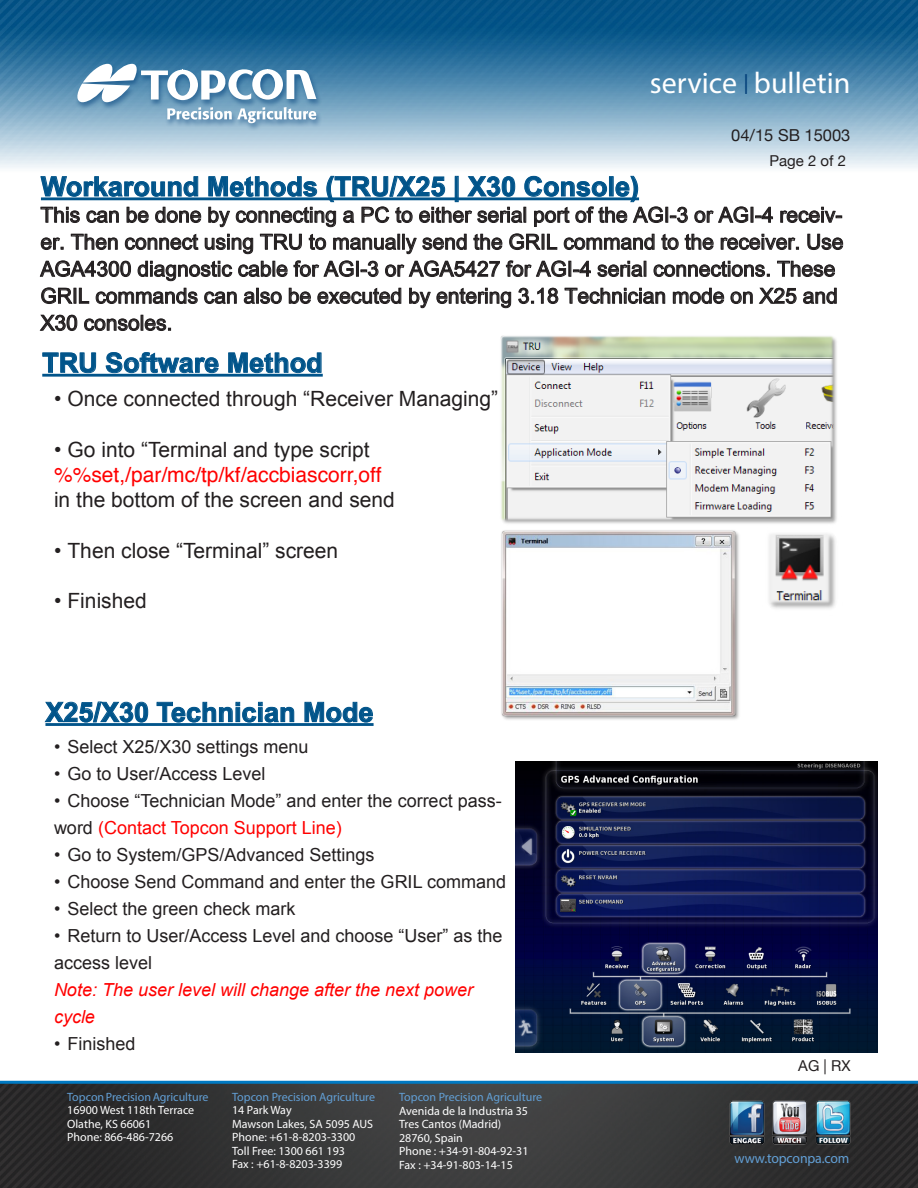
<style>
.page{position:relative;width:918px;height:1188px;background:#fff}
.page>*{position:absolute;margin:0;border:0;box-sizing:border-box;transform-origin:0 0}
.t1{font:30px "Myriad Pro";color:#fff}
.t2{font:700 27px "Arial";color:#01548a}
.t3{font:21px/27px "Arial";color:#231f20}
.t4{font:21px "Helvetica";color:#f00}
.t5{font:18px/27px "Arial";color:#231f20}
.t6{font:italic 18px/27px "Arial";color:#f00}
.t7{font:16.5px "Helvetica Neue";color:#231f20}
.t8{font:15px "Helvetica Neue";color:#231f20}
.t9{font:14.25px "Myriad Pro";letter-spacing:-.01em;color:#629fd5}
.t10{font:12px/13.5px "Myriad Pro";color:#fff}
.t11{font:12px "Myriad Pro";color:#629fd5}
.s1{font-size:19.8px;color:#003d78}
.s2{color:#f00}
</style>
<div class="page">
<img style="left:0;top:1084px;width:918px;height:104px">
<img style="left:725px;top:1098px;width:130px;height:50px">
<hr style="left:0;top:1081px;width:918px;height:3px;background:#0079c2">
<img style="left:0;top:0;width:918px;height:301px">
<div style="left:74px;top:64px;width:248px;height:68px;background:#003d78;opacity:.5"></div>
<svg style="left:76px;top:64px;width:240px;height:59px"></svg>
<hr style="left:41px;top:197px;width:598px;height:3px;background:#01548a">
<svg style="left:40px;top:176px;width:158px;height:21px"></svg>
<svg style="left:40px;top:207px;width:40px;height:16px"></svg>
<svg style="left:86px;top:210px;width:33px;height:13px"></svg>
<svg style="left:126px;top:207px;width:23px;height:16px"></svg>
<svg style="left:155px;top:207px;width:46px;height:16px"></svg>
<svg style="left:208px;top:176px;width:480px;height:51px"></svg>
<svg style="left:694px;top:206px;width:79px;height:17px"></svg>
<svg style="left:780px;top:207px;width:62px;height:16px"></svg>
<svg style="left:41px;top:237px;width:22px;height:13px"></svg>
<svg style="left:71px;top:234px;width:47px;height:16px"></svg>
<svg style="left:125px;top:234px;width:74px;height:16px"></svg>
<svg style="left:205px;top:234px;width:48px;height:20px"></svg>
<svg style="left:260px;top:234px;width:42px;height:16px"></svg>
<svg style="left:309px;top:234px;width:17px;height:16px"></svg>
<svg style="left:333px;top:234px;width:134px;height:20px"></svg>
<svg style="left:473px;top:234px;width:30px;height:16px"></svg>
<svg style="left:509px;top:233px;width:146px;height:17px"></svg>
<svg style="left:661px;top:234px;width:53px;height:16px"></svg>
<svg style="left:720px;top:234px;width:79px;height:16px"></svg>
<svg style="left:807px;top:234px;width:36px;height:16px"></svg>
<svg style="left:40px;top:260px;width:91px;height:17px"></svg>
<svg style="left:137px;top:260px;width:242px;height:21px"></svg>
<svg style="left:385px;top:260px;width:115px;height:17px"></svg>
<svg style="left:506px;top:260px;width:85px;height:17px"></svg>
<svg style="left:597px;top:261px;width:49px;height:16px"></svg>
<svg style="left:653px;top:261px;width:116px;height:16px"></svg>
<svg style="left:777px;top:261px;width:58px;height:16px"></svg>
<svg style="left:41px;top:287px;width:157px;height:17px"></svg>
<svg style="left:204px;top:291px;width:33px;height:13px"></svg>
<svg style="left:244px;top:288px;width:38px;height:16px"></svg>
<svg style="left:289px;top:288px;width:22px;height:16px"></svg>
<svg style="left:317px;top:288px;width:85px;height:16px"></svg>
<svg style="left:409px;top:288px;width:102px;height:20px"></svg>
<svg style="left:518px;top:287px;width:147px;height:17px"></svg>
<svg style="left:673px;top:288px;width:51px;height:16px"></svg>
<svg style="left:730px;top:291px;width:23px;height:13px"></svg>
<svg style="left:759px;top:287px;width:38px;height:17px"></svg>
<svg style="left:803px;top:288px;width:34px;height:16px"></svg>
<svg style="left:40px;top:314px;width:38px;height:17px"></svg>
<svg style="left:84px;top:315px;width:87px;height:16px"></svg>
<hr style="left:42px;top:374px;width:281px;height:3px;background:#01548a">
<svg style="left:42px;top:352px;width:54px;height:21px"></svg>
<svg style="left:105px;top:352px;width:114px;height:21px"></svg>
<svg style="left:228px;top:352px;width:94px;height:21px"></svg>
<img style="left:500px;top:335px;width:337px;height:189px">
<img style="left:769px;top:534px;width:67px;height:75px">
<img style="left:501px;top:530px;width:238px;height:190px">
<hr style="left:45px;top:723px;width:329px;height:3px;background:#01548a">
<svg style="left:45px;top:701px;width:103px;height:22px"></svg>
<svg style="left:156px;top:702px;width:139px;height:21px"></svg>
<svg style="left:304px;top:702px;width:69px;height:21px"></svg>
<img style="left:516px;top:761px;width:362px;height:292px">
<h1 class="t1" style="left:650px;top:64px;width:202px">service <span class="s1">|</span> bulletin</h1>
<p class="t7" style="left:731px;top:123px;width:121px">04/15 SB 15003</p>
<p class="t8" style="left:770px;top:150px;width:78px">Page 2 of 2</p>
<p class="t2" style="left:41px;top:169px;width:600px">Workaround Methods (TRU/X25 | X30 Console)</p>
<p class="t3" style="left:40px;top:202px;width:804px">This can be done by connecting a PC to either serial port of the AGI-3 or AGI-4 receiv&shy;er. Then connect using TRU to manually send the GRIL command to the receiver. Use AGA4300 diagnostic cable for AGI-3 or AGA5427 for AGI-4 serial connections. These GRIL commands can also be executed by entering 3.18 Technician mode on X25 and X30 consoles.</p>
<p class="t2" style="left:42px;top:345px;width:282px">TRU Software Method</p>
<p class="t3" style="left:54px;top:386px;width:446px">• Once connected through “Receiver Managing”</p>
<p class="t3" style="left:54px;top:436px;width:317px">• Go into “Terminal and type script</p>
<p class="t4" style="left:54px;top:458px;width:329px">%%set,/par/mc/tp/kf/accbiascorr,off</p>
<p class="t3" style="left:54px;top:487px;width:342px">in the bottom of the screen and send</p>
<p class="t3" style="left:54px;top:537px;width:286px">• Then close “Terminal” screen</p>
<p class="t3" style="left:54px;top:587px;width:94px">• Finished</p>
<p class="t2" style="left:45px;top:694px;width:330px">X25/X30 Technician Mode</p>
<p class="t5" style="left:54px;top:733px;width:256px">• Select X25/X30 settings menu</p>
<p class="t5" style="left:54px;top:760px;width:213px">• Go to User/Access Level</p>
<p class="t5" style="left:54px;top:787px;width:449px">• Choose “Technician Mode” and enter the correct pass&shy;word <span class="s2">(Contact Topcon Support Line)</span></p>
<p class="t5" style="left:54px;top:841px;width:322px">• Go to System/GPS/Advanced Settings</p>
<p class="t5" style="left:54px;top:868px;width:454px">• Choose Send Command and enter the GRIL command</p>
<p class="t5" style="left:54px;top:895px;width:243px">• Select the green check mark</p>
<p class="t5" style="left:54px;top:922px;width:450px">• Return to User/Access Level and choose “User” as the access level</p>
<p class="t6" style="left:54px;top:976px;width:421px">Note: The user level will change after the next power cycle</p>
<p class="t5" style="left:54px;top:1030px;width:83px">• Finished</p>
<p class="t11" style="left:67px;top:1089px;width:143px">Topcon Precision Agriculture</p>
<p class="t10" style="left:67px;top:1103px;width:129px">16900 West 118th Terrace<br>Olathe, KS 66061<br>Phone: 866-486-7266</p>
<p class="t11" style="left:232px;top:1089px;width:145px">Topcon Precision Agriculture</p>
<p class="t10" style="left:232px;top:1103px;width:143px">14 Park Way<br>Mawson Lakes, SA 5095 AUS<br>Phone: +61-8-8203-3300<br>Toll Free: 1300 661 193<br>Fax : +61-8-8203-3399</p>
<p class="t11" style="left:399px;top:1090px;width:145px">Topcon Precision Agriculture</p>
<p class="t10" style="left:399px;top:1104px;width:131px">Avenida de la Industria 35<br>Tres Cantos (Madrid)<br>28760, Spain<br>Phone : +34-91-804-92-31<br>Fax : +34-91-803-14-15</p>
<p class="t8" style="left:798px;top:1055px;width:54px">AG | RX</p>
<p class="t9" style="left:734px;top:1149px;width:117px">www.topconpa.com</p>
</div>
